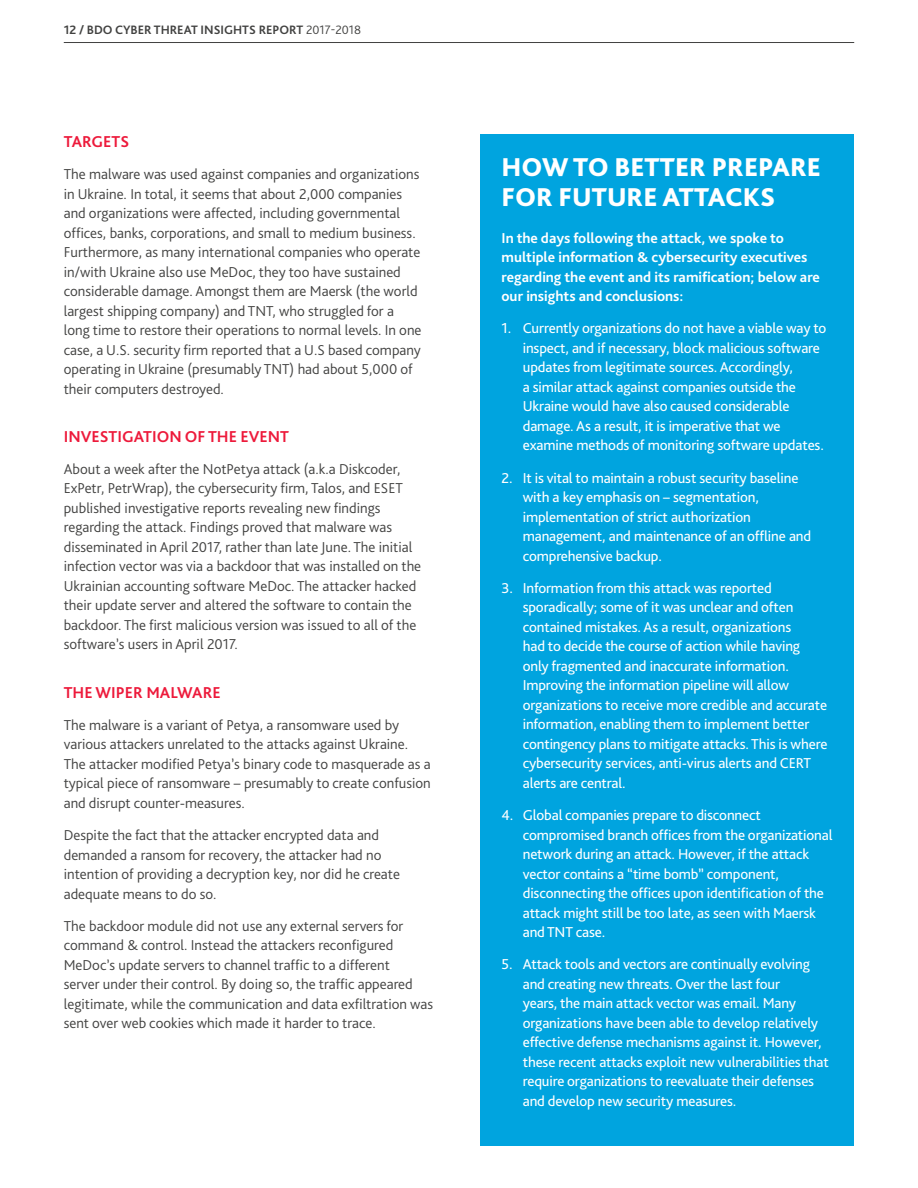
<style>
.page{position:relative;width:918px;height:1188px;background:#fff}
.page>*{position:absolute;margin:0;border:0;box-sizing:border-box;transform-origin:0 0}
.t1{font:800 27px/30px "Bliss Pro";color:#fff}
.t2{font:700 16.5px "Bliss Pro";color:#ed1a3b}
.t3{font:300 15px/19.5px "Bliss Pro";color:#424241}
.t4{font:15px/19.5px "Bliss Pro";letter-spacing:-.01em;color:#fff}
.t5{font:700 15px/19.5px "Bliss Pro";color:#fff}
.t6{font:700 12.75px "Bliss Pro";color:#424241}
.s1{font-weight:300}
</style>
<div class="page">
<div style="left:480px;top:134px;width:374px;height:1011px;background:#00a4df"></div>
<hr style="left:64px;top:42px;width:790px;height:1px;background:#424241">
<p class="t6" style="left:64px;top:22px;width:299px">12 / BDO CYBER THREAT INSIGHTS REPORT <span class="s1">2017-2018</span></p>
<p class="t2" style="left:64px;top:131px;width:67px">TARGETS</p>
<p class="t3" style="left:64px;top:164px;width:359px">The malware was used against companies and organizations in Ukraine. In total, it seems that about 2,000 companies and organizations were affected, including governmental offices, banks, corporations, and small to medium business.<br>Furthermore, as many international companies who operate in/with Ukraine also use MeDoc, they too have sustained considerable damage. Amongst them are Maersk (the world largest shipping company) and TNT, who struggled for a long time to restore their operations to normal levels. In one case, a U.S. security firm reported that a U.S based company operating in Ukraine (presumably TNT) had about 5,000 of their computers destroyed.</p>
<p class="t2" style="left:64px;top:426px;width:227px">INVESTIGATION OF THE EVENT</p>
<p class="t3" style="left:64px;top:459px;width:359px">About a week after the NotPetya attack (a.k.a Diskcoder, ExPetr, PetrWrap), the cybersecurity firm, Talos, and ESET published investigative reports revealing new findings regarding the attack. Findings proved that malware was disseminated in April 2017, rather than late June. The initial infection vector was via a backdoor that was installed on the Ukrainian accounting software MeDoc. The attacker hacked their update server and altered the software to contain the backdoor. The first malicious version was issued to all of the software’s users in April 2017.</p>
<p class="t2" style="left:64px;top:682px;width:158px">THE WIPER MALWARE</p>
<p class="t3" style="left:64px;top:715px;width:369px">The malware is a variant of Petya, a ransomware used by various attackers unrelated to the attacks against Ukraine.<br>The attacker modified Petya’s binary code to masquerade as a typical piece of ransomware – presumably to create confusion and disrupt counter-measures.</p>
<p class="t3" style="left:64px;top:825px;width:338px">Despite the fact that the attacker encrypted data and demanded a ransom for recovery, the attacker had no intention of providing a decryption key, nor did he create adequate means to do so.</p>
<p class="t3" style="left:64px;top:916px;width:371px">The backdoor module did not use any external servers for command &amp; control. Instead the attackers reconfigured MeDoc’s update servers to channel traffic to a different<br>server under their control. By doing so, the traffic appeared legitimate, while the communication and data exfiltration was sent over web cookies which made it harder to trace.</p>
<h1 class="t1" style="left:502px;top:152px;width:321px">HOW TO BETTER PREPARE<br>FOR FUTURE ATTACKS</h1>
<p class="t5" style="left:502px;top:228px;width:320px">In the days following the attack, we spoke to multiple information &amp; cybersecurity executives regarding the event and its ramification; below are our insights and conclusions:</p>
<p class="t4" style="left:523px;top:318px;width:305px;text-indent:-21px">1. Currently organizations do not have a viable way to inspect, and if necessary, block malicious software updates from legitimate sources. Accordingly,<br>a similar attack against companies outside the Ukraine would have also caused considerable damage. As a result, it is imperative that we examine methods of monitoring software updates.</p>
<p class="t4" style="left:523px;top:468px;width:290px;text-indent:-21px">2. It is vital to maintain a robust security baseline with a key emphasis on – segmentation, implementation of strict authorization management, and maintenance of an offline and comprehensive backup.</p>
<p class="t4" style="left:523px;top:578px;width:306px;text-indent:-21px">3. Information from this attack was reported sporadically; some of it was unclear and often contained mistakes. As a result, organizations<br>had to decide the course of action while having only fragmented and inaccurate information.<br>Improving the information pipeline will allow organizations to receive more credible and accurate information, enabling them to implement better contingency plans to mitigate attacks. This is where cybersecurity services, anti-virus alerts and CERT alerts are central.</p>
<p class="t4" style="left:523px;top:805px;width:311px;text-indent:-21px">4. Global companies prepare to disconnect compromised branch offices from the organizational network during an attack. However, if the attack vector contains a “time bomb” component, disconnecting the offices upon identification of the attack might still be too late, as seen with Maersk and TNT case.</p>
<p class="t4" style="left:523px;top:954px;width:308px;text-indent:-21px">5. Attack tools and vectors are continually evolving and creating new threats. Over the last four<br>years, the main attack vector was email. Many organizations have been able to develop relatively effective defense mechanisms against it. However, these recent attacks exploit new vulnerabilities that require organizations to reevaluate their defenses and develop new security measures.</p>
</div>
